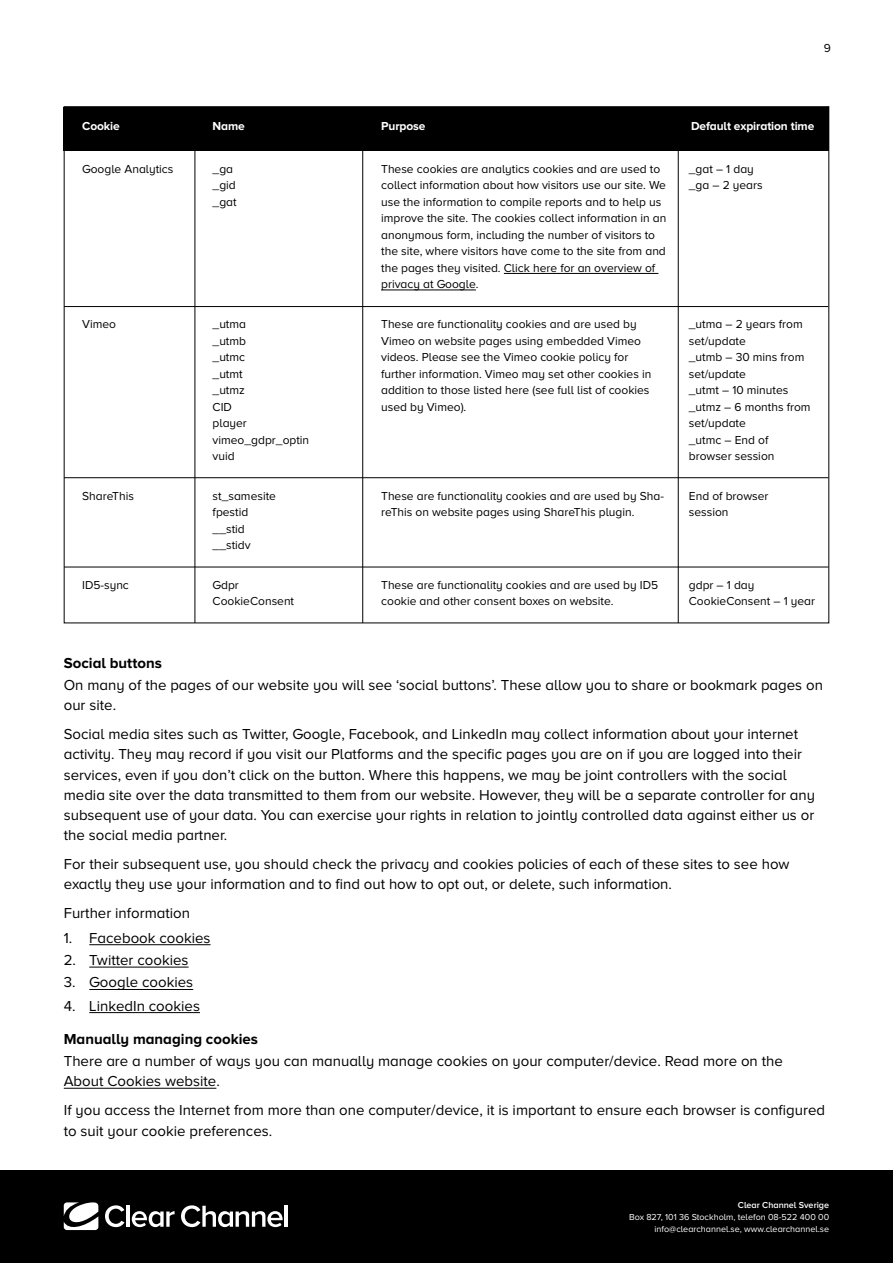
<style>
.page{position:relative;width:893px;height:1263px;background:#fff}
.page>*{position:absolute;margin:0;border:0;box-sizing:border-box;transform-origin:0 0}
.t1{font:15px/20.2px "Proxima Nova A";color:#000}
.t2{font:700 15px "Proxima Nova A";color:#000}
.t3{font:12px/16.5px "Proxima Nova A";color:#000}
.t4{font:700 12px "Proxima Nova A";letter-spacing:-.01em;color:#fff}
.t5{font:9px/12px "Proxima Nova A";color:#fff;text-align:right}
.t6{font:600 9px "Proxima Nova A";color:#fff}
</style>
<div class="page">
<div style="left:0;top:1170px;width:893px;height:93px;background:#000"></div>
<svg style="left:105px;top:1205px;width:19px;height:22px"></svg>
<hr style="left:127px;top:1206px;width:3px;height:21px;background:#fff">
<svg style="left:132px;top:1211px;width:43px;height:16px"></svg>
<svg style="left:181px;top:1205px;width:102px;height:22px"></svg>
<hr style="left:285px;top:1206px;width:3px;height:21px;background:#fff">
<svg style="left:64px;top:1202px;width:34px;height:28px"></svg>
<hr style="left:89px;top:944px;width:122px;height:1px;background:#000">
<hr style="left:89px;top:967px;width:100px;height:1px;background:#000">
<hr style="left:89px;top:989px;width:104px;height:1px;background:#000">
<hr style="left:89px;top:1012px;width:111px;height:1px;background:#000">
<hr style="left:64px;top:1088px;width:152px;height:1px;background:#000">
<div style="left:64px;top:107px;width:765px;height:44px;background:#000"></div>
<hr style="left:64px;top:567px;width:764px;height:1px;background:#000">
<hr style="left:64px;top:306px;width:764px;height:1px;background:#000">
<hr style="left:64px;top:477px;width:764px;height:1px;background:#000">
<hr style="left:195px;top:150px;width:1px;height:473px;background:#000">
<hr style="left:362px;top:150px;width:1px;height:473px;background:#000">
<hr style="left:678px;top:150px;width:1px;height:473px;background:#000">
<hr style="left:504px;top:273px;width:154px;height:1px;background:#000">
<hr style="left:381px;top:290px;width:95px;height:1px;background:#000">
<p class="t3" style="left:824px;top:40px;width:9px">9</p>
<p class="t4" style="left:82px;top:119px;width:39px">Cookie</p>
<p class="t4" style="left:213px;top:119px;width:34px">Name</p>
<p class="t4" style="left:381px;top:119px;width:46px">Purpose</p>
<p class="t4" style="left:691px;top:119px;width:125px">Default expiration time</p>
<p class="t3" style="left:82px;top:160px;width:93px">Google Analytics</p>
<p class="t3" style="left:213px;top:160px;width:26px">_ga _gid _gat</p>
<p class="t3" style="left:381px;top:160px;width:287px">These cookies are analytics cookies and are used to collect information about how visitors use our site. We use the information to compile reports and to help us improve the site. The cookies collect information in an anonymous form, including the number of visitors to the site, where visitors have come to the site from and the pages they visited. Click here for an overview of privacy at Google.</p>
<p class="t3" style="left:689px;top:160px;width:75px">_gat – 1 day _ga – 2 years</p>
<p class="t3" style="left:82px;top:316px;width:35px">Vimeo</p>
<p class="t3" style="left:213px;top:316px;width:98px">_utma<br>_utmb<br>_utmc<br>_utmt<br>_utmz<br>CID<br>player vimeo_gdpr_optin vuid</p>
<p class="t3" style="left:381px;top:316px;width:272px">These are functionality cookies and are used by Vimeo on website pages using embedded Vimeo videos. Please see the Vimeo cookie policy for further information. Vimeo may set other cookies in addition to those listed here (see full list of cookies used by Vimeo).</p>
<p class="t3" style="left:689px;top:316px;width:123px">_utma – 2 years from set/update<br>_utmb – 30 mins from set/update<br>_utmt – 10 minutes _utmz – 6 months from set/update<br>_utmc – End of browser session</p>
<p class="t3" style="left:82px;top:487px;width:53px">ShareThis</p>
<p class="t3" style="left:82px;top:576px;width:48px">ID5-sync</p>
<p class="t3" style="left:213px;top:487px;width:65px">st_samesite fpestid __stid __stidv</p>
<p class="t3" style="left:213px;top:576px;width:83px">Gdpr<br>CookieConsent</p>
<p class="t3" style="left:381px;top:487px;width:284px">These are functionality cookies and are used by Sha&shy;reThis on website pages using ShareThis plugin.</p>
<p class="t3" style="left:381px;top:576px;width:278px">These are functionality cookies and are used by ID5 cookie and other consent boxes on website.</p>
<p class="t3" style="left:689px;top:487px;width:81px">End of browser session</p>
<p class="t3" style="left:689px;top:576px;width:128px">gdpr – 1 day<br>CookieConsent – 1 year</p>
<p class="t2" style="left:64px;top:654px;width:100px">Social buttons</p>
<p class="t1" style="left:64px;top:675px;width:761px">On many of the pages of our website you will see ‘social buttons’. These allow you to share or bookmark pages on our site.</p>
<p class="t1" style="left:64px;top:724px;width:753px">Social media sites such as Twitter, Google, Facebook, and LinkedIn may collect information about your internet activity. They may record if you visit our Platforms and the specific pages you are on if you are logged into their services, even if you don’t click on the button. Where this happens, we may be joint controllers with the social media site over the data transmitted to them from our website. However, they will be a separate controller for any subsequent use of your data. You can exercise your rights in relation to jointly controlled data against either us or the social media partner.</p>
<p class="t1" style="left:64px;top:854px;width:727px">For their subsequent use, you should check the privacy and cookies policies of each of these sites to see how exactly they use your information and to find out how to opt out, or delete, such information.</p>
<p class="t1" style="left:64px;top:903px;width:128px">Further information</p>
<p class="t1" style="left:64px;top:927px;width:148px">1. Facebook cookies</p>
<p class="t1" style="left:64px;top:950px;width:126px">2. Twitter cookies</p>
<p class="t1" style="left:64px;top:972px;width:131px">3. Google cookies</p>
<p class="t1" style="left:64px;top:995px;width:138px">4. LinkedIn cookies</p>
<p class="t2" style="left:64px;top:1030px;width:196px">Manually managing cookies</p>
<p class="t1" style="left:64px;top:1051px;width:721px">There are a number of ways you can manually manage cookies on your computer/device. Read more on the<br>About Cookies website.</p>
<p class="t1" style="left:64px;top:1099px;width:763px;line-height:21px">If you access the Internet from more than one computer/device, it is important to ensure each browser is configured to suit your cookie preferences.</p>
<p class="t6" style="left:738px;top:1199px;width:93px">Clear Channel Sverige</p>
<p class="t5" style="left:629px;top:1210px;width:201px">Box 827, 101 36 Stockholm, telefon 08-522 400 00 info@clearchannel.se, www.clearchannel.se</p>
</div>
